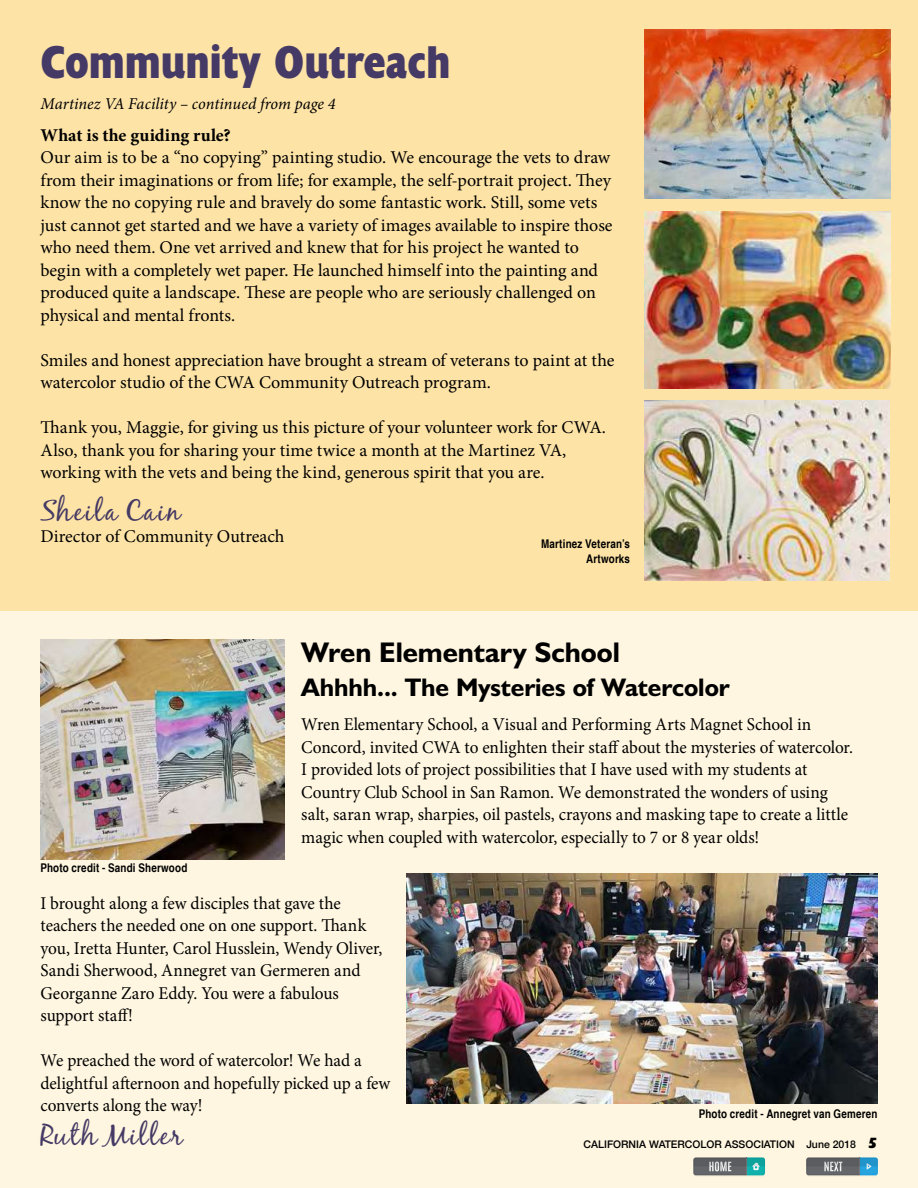
<style>
.page{position:relative;width:918px;height:1188px;background:#fef6e0}
.page>*{position:absolute;margin:0;border:0;box-sizing:border-box;transform-origin:0 0}
.t1{font:700 condensed 46.5px "Humanist 521 BT Xtra";letter-spacing:-.005em;color:#453a65}
.t2{font:700 28.5px "Humanist 521 BT";color:#000}
.t3{font:28.5px "Black Jack";letter-spacing:.065em;color:#453a65}
.t4{font:700 25.5px "Humanist 521 BT";letter-spacing:-.005em;color:#000}
.t5{font:18px/22.5px "Minion Pro";letter-spacing:-.005em;color:#000}
.t6{font:18px/22.5px "Minion Pro";letter-spacing:-.005em;color:#000;scale:.96 1}
.t7{font:700 18px "Minion Pro";letter-spacing:.01em;color:#000}
.t8{font:italic 16.5px "Minion Pro";color:#000}
.t9{font:700 condensed 12px/15px "Helvetica";letter-spacing:.015em;color:#000;text-align:right}
.t10{font:500 10.5px "Helvetica Neue";color:#000}
.s1{font-family:"Humanist 521 BT";font-weight:800;font-size:15px}
</style>
<div class="page">
<svg style="left:693px;top:1157px;width:72px;height:19px"></svg>
<svg style="left:806px;top:1157px;width:72px;height:19px"></svg>
<div style="left:0;top:0;width:918px;height:610px;background:#fde3a6"></div>
<img style="left:645px;top:401px;width:244px;height:179px">
<img style="left:645px;top:211px;width:245px;height:177px">
<img style="left:645px;top:30px;width:245px;height:169px">
<img style="left:40px;top:640px;width:245px;height:219px">
<img style="left:407px;top:874px;width:470px;height:230px">
<h1 class="t1" style="left:40px;top:33px;width:412px">Community Outreach</h1>
<p class="t8" style="left:40px;top:92px;width:297px">Martinez VA Facility – continued from page 4</p>
<p class="t7" style="left:40px;top:122px;width:192px">What is the guiding rule?</p>
<p class="t5" style="left:40px;top:146px;width:574px">Our aim is to be a “no copying” painting studio. We encourage the vets to draw from their imaginations or from life; for example, the self-portrait project. They know the no copying rule and bravely do some fantastic work. Still, some vets just cannot get started and we have a variety of images available to inspire those who need them. One vet arrived and knew that for his project he wanted to begin with a completely wet paper. He launched himself into the painting and produced quite a landscape. These are people who are seriously challenged on physical and mental fronts.</p>
<p class="t5" style="left:40px;top:349px;width:576px">Smiles and honest appreciation have brought a stream of veterans to paint at the watercolor studio of the CWA Community Outreach program.</p>
<p class="t5" style="left:40px;top:416px;width:567px">Thank you, Maggie, for giving us this picture of your volunteer work for CWA.<br>Also, thank you for sharing your time twice a month at the Martinez VA, working with the vets and being the kind, generous spirit that you are.</p>
<h2 class="t3" style="left:40px;top:493px;width:141px">Sheila Cain</h2>
<p class="t5" style="left:40px;top:526px;width:246px">Director of Community Outreach</p>
<p class="t9" style="left:541px;top:536px;width:90px">Martinez Veteran’s<br>Artworks</p>
<p class="t9" style="left:40px;top:860px;width:148px">Photo credit - Sandi Sherwood</p>
<h2 class="t2" style="left:301px;top:634px;width:320px">Wren Elementary School</h2>
<h3 class="t4" style="left:301px;top:672px;width:430px">Ahhhh... The Mysteries of Watercolor</h3>
<p class="t6" style="left:301px;top:713px;width:576px">Wren Elementary School, a Visual and Performing Arts Magnet School in Concord, invited CWA to enlighten their staff about the mysteries of watercolor.<br>I provided lots of project possibilities that I have used with my students at Country Club School in San Ramon. We demonstrated the wonders of using salt, saran wrap, sharpies, oil pastels, crayons and masking tape to create a little magic when coupled with watercolor, especially to 7 or 8 year olds!</p>
<p class="t6" style="left:40px;top:892px;width:358px">I brought along a few disciples that gave the teachers the needed one on one support. Thank you, Iretta Hunter, Carol Husslein, Wendy Oliver, Sandi Sherwood, Annegret van Germeren and Georganne Zaro Eddy. You were a fabulous support staff!</p>
<p class="t6" style="left:40px;top:1049px;width:366px">We preached the word of watercolor! We had a delightful afternoon and hopefully picked up a few converts along the way!</p>
<h2 class="t3" style="left:40px;top:1118px;width:144px">Ruth Miller</h2>
<p class="t9" style="left:699px;top:1106px;width:180px">Photo credit - Annegret van Gemeren</p>
<p class="t10" style="left:583px;top:1135px;width:296px">CALIFORNIA WATERCOLOR ASSOCIATION June 2018 <span class="s1">5</span></p>
</div>
